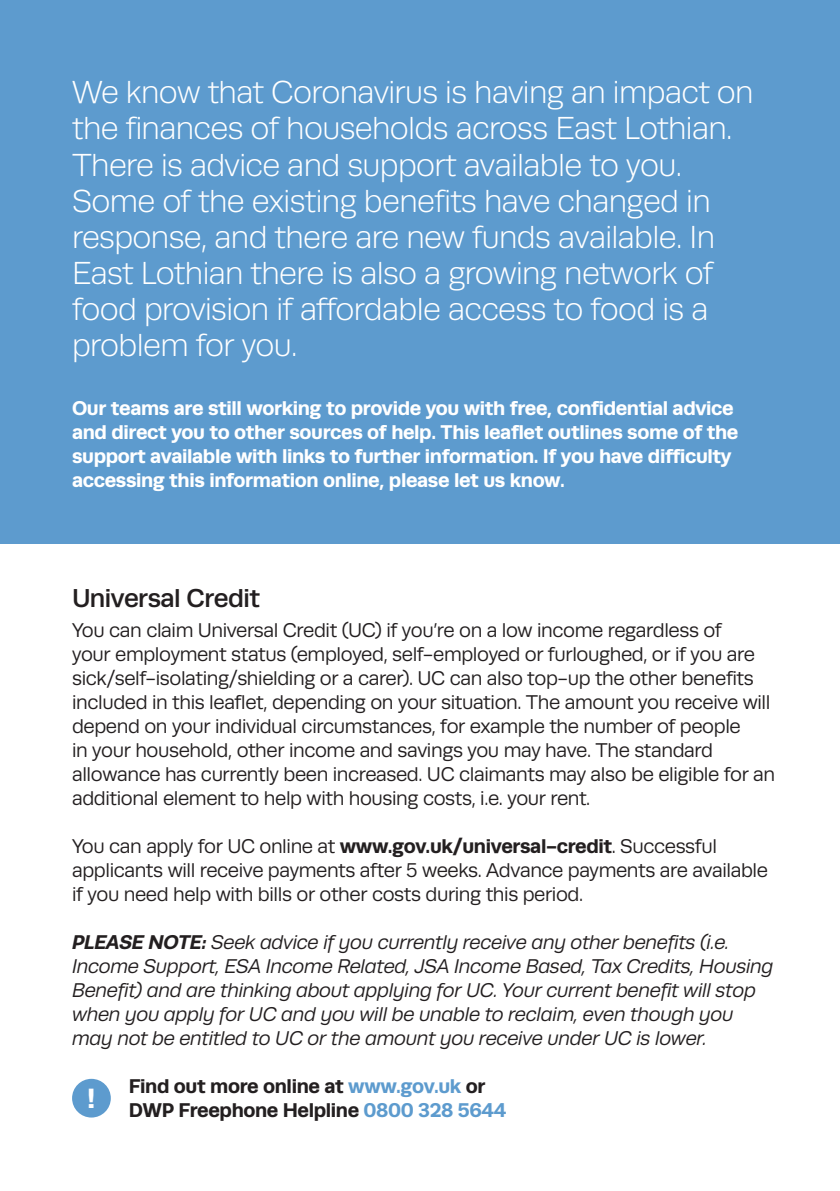
<style>
.page{position:relative;width:840px;height:1191px;background:#fff}
.page>*{position:absolute;margin:0;border:0;box-sizing:border-box;transform-origin:0 0}
.t1{font:300 32px/36px "Runda";letter-spacing:-.02em;color:#fff}
.t2{font:700 28px "Runda";color:#fff}
.t3{font:500 26px "Runda";letter-spacing:-.02em;color:#231f20}
.t4{font:20px/24px "Runda";letter-spacing:-.02em;color:#231f20}
.t5{font:italic 20px/24px "Runda";letter-spacing:-.02em;color:#231f20}
.t6{font:700 20px/24px "Runda";letter-spacing:-.02em;color:#fff}
.t7{font:700 20px/24px "Runda";letter-spacing:-.02em;color:#231f20}
.s1{font-weight:700}
.s2{color:#5d9bce}
</style>
<div class="page">
<div style="left:0;top:0;width:839px;height:543px;background:#5d9bce"></div>
<div style="left:72px;top:1078px;width:39px;height:39px;background:#5d9bce;border-radius:50%"></div>
<p class="t1" style="left:72px;top:75px;width:682px">We know that Coronavirus is having an impact on the finances of households across East Lothian.<br>There is advice and support available to you.<br>Some of the existing benefits have changed in response, and there are new funds available. In East Lothian there is also a growing network of food provision if affordable access to food is a problem for you.</p>
<p class="t6" style="left:72px;top:396px;width:667px">Our teams are still working to provide you with free, confidential advice and direct you to other sources of help. This leaflet outlines some of the support available with links to further information. If you have difficulty accessing this information online, please let us know.</p>
<h3 class="t3" style="left:72px;top:583px;width:189px">Universal Credit</h3>
<p class="t4" style="left:72px;top:618px;width:704px">You can claim Universal Credit (UC) if you’re on a low income regardless of<br>your employment status (employed, self-employed or furloughed, or if you are sick/self-isolating/shielding or a carer). UC can also top-up the other benefits included in this leaflet, depending on your situation. The amount you receive will depend on your individual circumstances, for example the number of people<br>in your household, other income and savings you may have. The standard allowance has currently been increased. UC claimants may also be eligible for an additional element to help with housing costs, i.e. your rent.</p>
<p class="t4" style="left:72px;top:834px;width:697px">You can apply for UC online at <span class="s1">www.gov.uk/universal-credit</span>. Successful applicants will receive payments after 5 weeks. Advance payments are available if you need help with bills or other costs during this period.</p>
<p class="t5" style="left:72px;top:930px;width:702px"><span class="s1">PLEASE NOTE:</span> Seek advice if you currently receive any other benefits (i.e.<br>Income Support, ESA Income Related, JSA Income Based, Tax Credits, Housing Benefit) and are thinking about applying for UC. Your current benefit will stop when you apply for UC and you will be unable to reclaim, even though you may not be entitled to UC or the amount you receive under UC is lower.</p>
<p class="t7" style="left:129px;top:1073px;width:379px">Find out more online at <span class="s2">www.gov.uk</span> or<br>DWP Freephone Helpline <span class="s2">0800 328 5644</span></p>
<h2 class="t2" style="left:87px;top:1081px;width:10px">!</h2>
</div>
